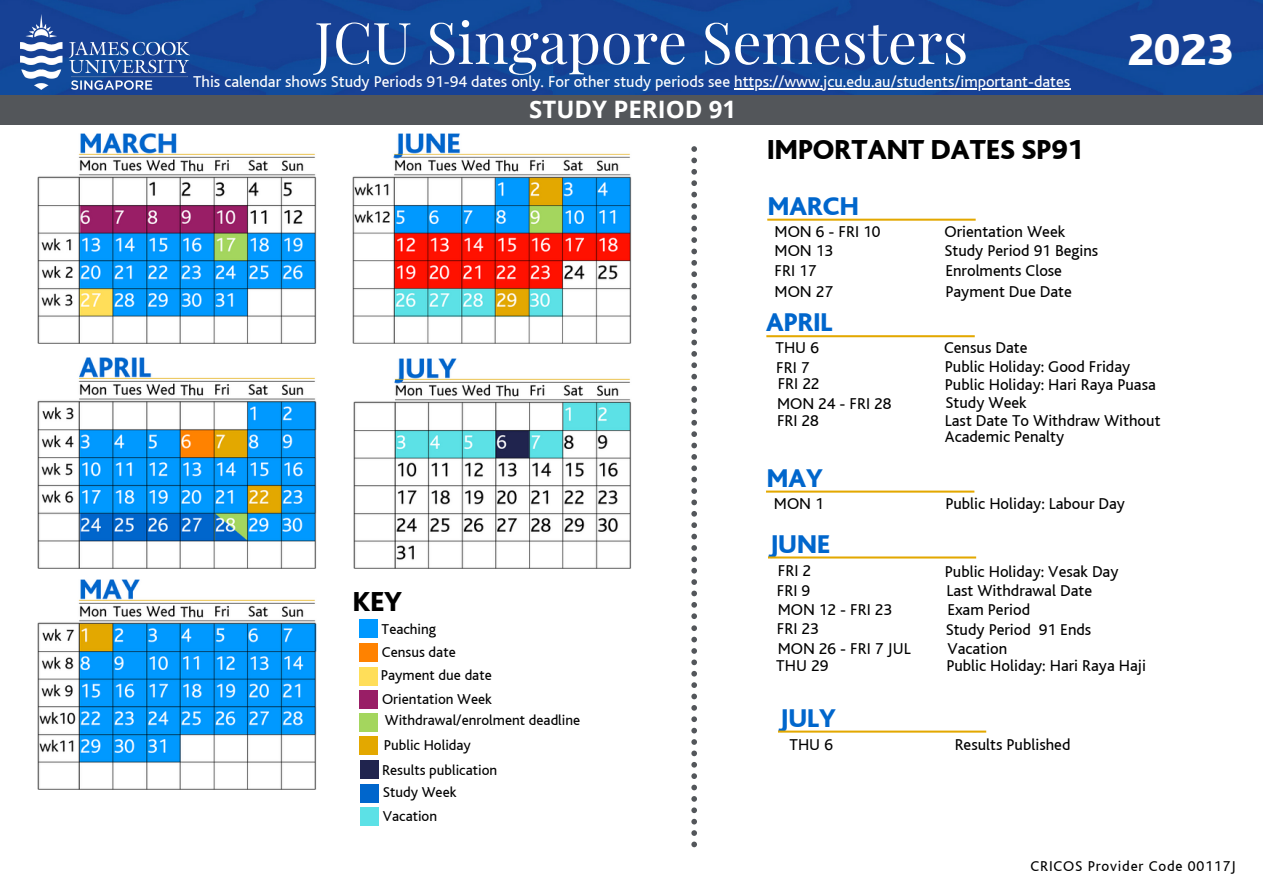
<style>
.page{position:relative;width:1263px;height:894px;background:#fff}
.page>*{position:absolute;margin:0;border:0;box-sizing:border-box;transform-origin:0 0}
.t1{font:57.45px "Playfair Display";color:#fff}
.t2{font:800 47.25px "Bliss";color:#fff}
.t3{font:800 28.95px "Bliss";color:#000}
.t4{font:800 27px "Bliss";color:#06c}
.t5{font:700 24px "Open Sans";color:#fff}
.t6{font:16.5px/15.8px "Bliss";color:#000}
.t7{font:16.5px "Bliss";color:#fff}
.t8{font:15px/23.2px "Bliss";color:#000}
.t9{font:15px "Bliss";letter-spacing:.055em;color:#000}
</style>
<div class="page">
<img style="left:38px;top:133px;width:279px;height:211px">
<img style="left:38px;top:358px;width:279px;height:210px">
<img style="left:38px;top:579px;width:279px;height:210px">
<img style="left:353px;top:133px;width:279px;height:211px">
<svg style="left:691px;top:146px;width:6px;height:233px"></svg>
<svg style="left:691px;top:385px;width:6px;height:234px"></svg>
<svg style="left:691px;top:625px;width:6px;height:223px"></svg>
<img style="left:353px;top:358px;width:278px;height:210px">
<img style="left:0;top:0;width:1263px;height:98px">
<div style="left:0;top:95px;width:1262px;height:29px;background:#53565a"></div>
<img style="left:21px;top:14px;width:169px;height:75px">
<hr style="left:734px;top:88px;width:336px;height:1px;background:#fff">
<div style="left:359px;top:619px;width:19px;height:18px;background:#09f"></div>
<div style="left:360px;top:760px;width:19px;height:18px;background:#20244e"></div>
<div style="left:359px;top:690px;width:19px;height:18px;background:#991e66"></div>
<div style="left:359px;top:712px;width:19px;height:19px;background:#a4d65e"></div>
<div style="left:359px;top:666px;width:18px;height:18px;background:#ffde59"></div>
<div style="left:359px;top:643px;width:18px;height:18px;background:#ff8200"></div>
<div style="left:359px;top:735px;width:19px;height:18px;background:#e3a800"></div>
<div style="left:360px;top:784px;width:19px;height:18px;background:#06c"></div>
<div style="left:360px;top:807px;width:19px;height:18px;background:#5ce1e6"></div>
<svg style="left:767px;top:218px;width:209px;height:3px"></svg>
<svg style="left:766px;top:335px;width:209px;height:2px"></svg>
<svg style="left:766px;top:490px;width:208px;height:2px"></svg>
<svg style="left:768px;top:556px;width:208px;height:2px"></svg>
<svg style="left:778px;top:730px;width:208px;height:2px"></svg>
<h1 class="t1" style="left:314px;top:2px;width:655px">JCU Singapore Semesters</h1>
<h3 class="t5" style="left:529px;top:92px;width:208px">STUDY PERIOD 91</h3>
<p class="t7" style="left:193px;top:73px;width:879px">This calendar shows Study Periods 91-94 dates only. For other study periods see https://www.jcu.edu.au/students/important-dates</p>
<h3 class="t3" style="left:767px;top:134px;width:318px">IMPORTANT DATES SP91</h3>
<h3 class="t4" style="left:768px;top:192px;width:93px">MARCH</h3>
<p class="t6" style="left:775px;top:243px;width:60px">MON 13</p>
<p class="t6" style="left:944px;top:243px;width:155px">Study Period 91 Begins</p>
<p class="t6" style="left:775px;top:262px;width:43px">FRI 17</p>
<p class="t6" style="left:945px;top:262px;width:118px">Enrolments Close</p>
<p class="t6" style="left:775px;top:224px;width:107px">MON 6 - FRI 10</p>
<p class="t6" style="left:944px;top:224px;width:122px">Orientation Week</p>
<p class="t6" style="left:775px;top:284px;width:60px">MON 27</p>
<p class="t6" style="left:945px;top:284px;width:128px">Payment Due Date</p>
<h3 class="t4" style="left:766px;top:308px;width:68px">APRIL</h3>
<p class="t6" style="left:775px;top:340px;width:45px">THU 6</p>
<p class="t6" style="left:944px;top:339px;width:85px">Census Date</p>
<h2 class="t2" style="left:1127px;top:25px;width:107px">2023</h2>
<p class="t6" style="left:776px;top:359px;width:35px">FRI 7</p>
<p class="t6" style="left:945px;top:359px;width:187px">Public Holiday: Good Friday</p>
<p class="t6" style="left:777px;top:395px;width:116px">MON 24 - FRI 28</p>
<p class="t6" style="left:946px;top:395px;width:83px">Study Week</p>
<p class="t6" style="left:778px;top:376px;width:43px">FRI 22</p>
<p class="t6" style="left:945px;top:376px;width:212px">Public Holiday: Hari Raya Puasa</p>
<p class="t6" style="left:777px;top:413px;width:43px">FRI 28</p>
<p class="t6" style="left:945px;top:413px;width:217px">Last Date To Withdraw Without<br>Academic Penalty</p>
<h3 class="t4" style="left:767px;top:463px;width:58px">MAY</h3>
<p class="t6" style="left:774px;top:496px;width:51px">MON 1</p>
<p class="t6" style="left:945px;top:496px;width:181px">Public Holiday: Labour Day</p>
<h3 class="t4" style="left:769px;top:529px;width:63px">JUNE</h3>
<h3 class="t3" style="left:353px;top:586px;width:51px">KEY</h3>
<p class="t8" style="left:382px;top:617px;width:76px">Teaching<br>Census date</p>
<p class="t8" style="left:381px;top:663px;width:113px">Payment due date<br>Orientation Week</p>
<p class="t8" style="left:384px;top:733px;width:89px">Public Holiday</p>
<p class="t8" style="left:383px;top:781px;width:75px">Study Week<br>Vacation</p>
<p class="t8" style="left:385px;top:709px;width:197px">Withdrawal/enrolment deadline</p>
<p class="t8" style="left:382px;top:758px;width:117px">Results publication</p>
<p class="t6" style="left:778px;top:563px;width:35px">FRI 2</p>
<p class="t6" style="left:945px;top:563px;width:175px">Public Holiday: Vesak Day</p>
<p class="t6" style="left:777px;top:582px;width:35px">FRI 9</p>
<p class="t6" style="left:946px;top:582px;width:147px">Last Withdrawal Date</p>
<p class="t6" style="left:778px;top:602px;width:116px">MON 12 - FRI 23</p>
<p class="t6" style="left:947px;top:602px;width:84px">Exam Period</p>
<p class="t6" style="left:778px;top:640px;width:135px">MON 26 - FRI 7 JUL</p>
<p class="t6" style="left:947px;top:640px;width:61px">Vacation</p>
<p class="t6" style="left:777px;top:621px;width:43px">FRI 23</p>
<p class="t6" style="left:946px;top:621px;width:147px">Study Period 91 Ends</p>
<p class="t6" style="left:776px;top:658px;width:54px">THU 29</p>
<p class="t6" style="left:946px;top:658px;width:201px">Public Holiday: Hari Raya Haji</p>
<h3 class="t4" style="left:779px;top:703px;width:59px">JULY</h3>
<p class="t6" style="left:790px;top:736px;width:45px">THU 6</p>
<p class="t6" style="left:955px;top:736px;width:117px">Results Published</p>
<p class="t9" style="left:1030px;top:857px;width:207px">CRICOS Provider Code 00117J</p>
</div>
